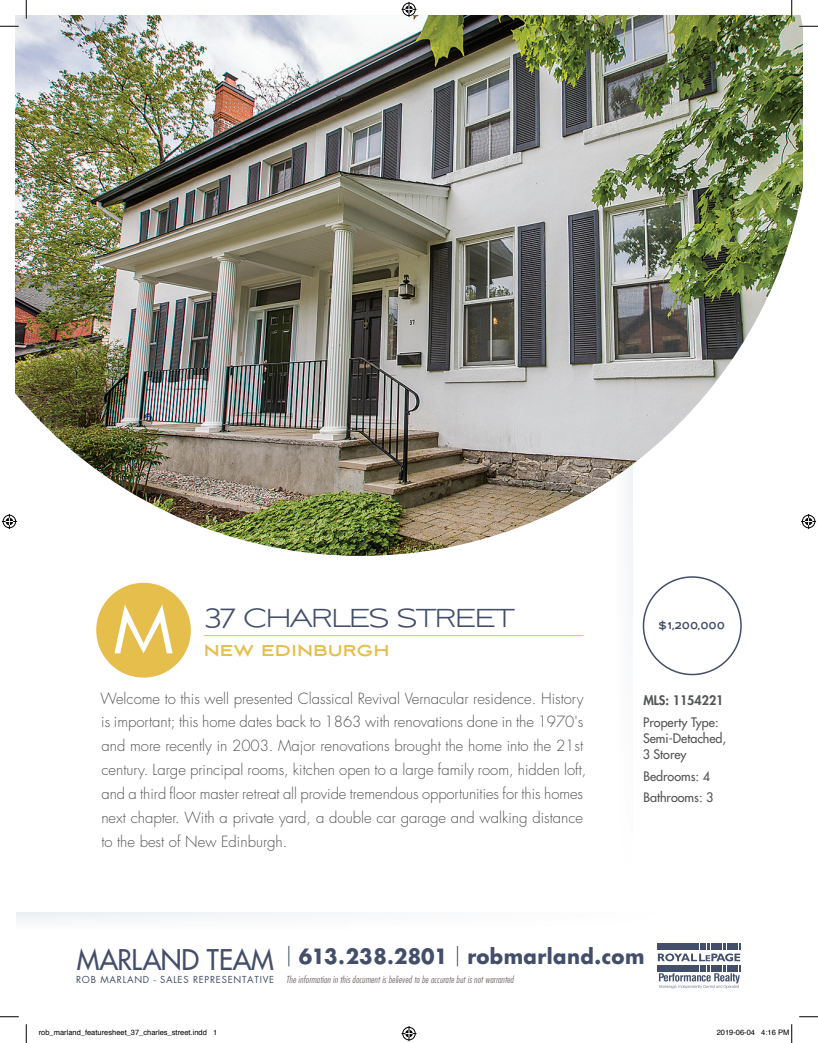
<style>
.page{position:relative;width:818px;height:1043px;background:#fff}
.page>*{position:absolute;margin:0;border:0;box-sizing:border-box;transform-origin:0 0}
.t1{font:300 32.5px "Aviano Sans";letter-spacing:-.065em;color:#434e6a;scale:.95 1}
.t2{font:700 20.5px "Futura Std";letter-spacing:.025em;color:#434e6a;scale:.96 1}
.t3{font:700 19.62px "Aviano Sans";color:#e6be4b}
.t4{font:300 15px/23.9px "Futura Std";color:#535454}
.t5{font:500 12.75px/16.2px "Futura Std";color:#535454}
.t6{font:800 12.75px "Futura Std";color:#535454}
.t7{font:700 12.5px "Aviano Sans";letter-spacing:-.005em;color:#434e6a}
.t8{font:italic 300 condensed 9.38px "Futura Std";letter-spacing:.01em;color:#736e6d}
.t9{font:9.38px "Futura Std";letter-spacing:.08em;color:#434e6a}
.t10{font:7.5px "Helvetica";color:#000}
.s1{font-weight:500;font-size:27.75px}
.s2{font-weight:300}
.s3{font-size:18.88px}
</style>
<div class="page">
<img style="left:15px;top:15px;width:787px;height:541px">
<div style="left:642px;top:576px;width:99px;height:99px;border:2px solid #434e6a;border-radius:50%"></div>
<svg style="left:657px;top:943px;width:83px;height:45px"></svg>
<hr style="left:204px;top:635px;width:379px;height:1px;background:#e6be4b">
<svg style="left:96px;top:583px;width:95px;height:94px"></svg>
<svg style="left:0;top:25px;width:19px;height:2px"></svg>
<svg style="left:799px;top:25px;width:19px;height:2px"></svg>
<svg style="left:0;top:1016px;width:19px;height:1px"></svg>
<svg style="left:799px;top:1016px;width:19px;height:1px"></svg>
<svg style="left:25px;top:0;width:2px;height:19px"></svg>
<svg style="left:25px;top:1024px;width:2px;height:18px"></svg>
<svg style="left:790px;top:0;width:2px;height:19px"></svg>
<svg style="left:401px;top:2px;width:15px;height:15px"></svg>
<svg style="left:401px;top:1026px;width:15px;height:15px"></svg>
<svg style="left:2px;top:514px;width:15px;height:15px"></svg>
<svg style="left:801px;top:514px;width:15px;height:15px"></svg>
<svg style="left:791px;top:1024px;width:1px;height:18px"></svg>
<h1 class="t1" style="left:204px;top:599px;width:329px">37 CHARLES STREET</h1>
<h3 class="t3" style="left:204px;top:639px;width:187px">NEW EDINBURGH</h3>
<p class="t4" style="left:100px;top:686px;width:487px">Welcome to this well presented Classical Revival Vernacular residence. History is important; this home dates back to 1863 with renovations done in the 1970's and more recently in 2003. Major renovations brought the home into the 21st century. Large principal rooms, kitchen open to a large family room, hidden loft, and a third floor master retreat all provide tremendous opportunities for this homes next chapter. With a private yard, a double car garage and walking distance to the best of New Edinburgh.</p>
<p class="t7" style="left:658px;top:618px;width:68px">$1,200,000</p>
<p class="t6" style="left:643px;top:692px;width:82px">MLS: 1154221</p>
<p class="t5" style="left:642px;top:714px;width:85px">Property Type:<br>Semi-Detached,<br>3 Storey</p>
<p class="t5" style="left:643px;top:765px;width:72px;line-height:21.5px">Bedrooms: 4<br>Bathrooms: 3</p>
<h2 class="t2" style="left:77px;top:942px;width:593px"><span class="s1">MARLAND TEAM</span> <span class="s2">|</span> 613<span class="s3">.</span>238<span class="s3">.</span>2801 <span class="s2">|</span> robmarland.com</h2>
<p class="t9" style="left:76px;top:973px;width:200px">ROB MARLAND - SALES REPRESENTATIVE</p>
<p class="t8" style="left:286px;top:973px;width:229px">The information in this document is believed to be accurate but is not warranted</p>
<p class="t10" style="left:39px;top:1027px;width:180px">rob_marland_featuresheet_37_charles_street.indd 1</p>
<p class="t10" style="left:716px;top:1027px;width:74px">2019-06-04 4:16 PM</p>
</div>
